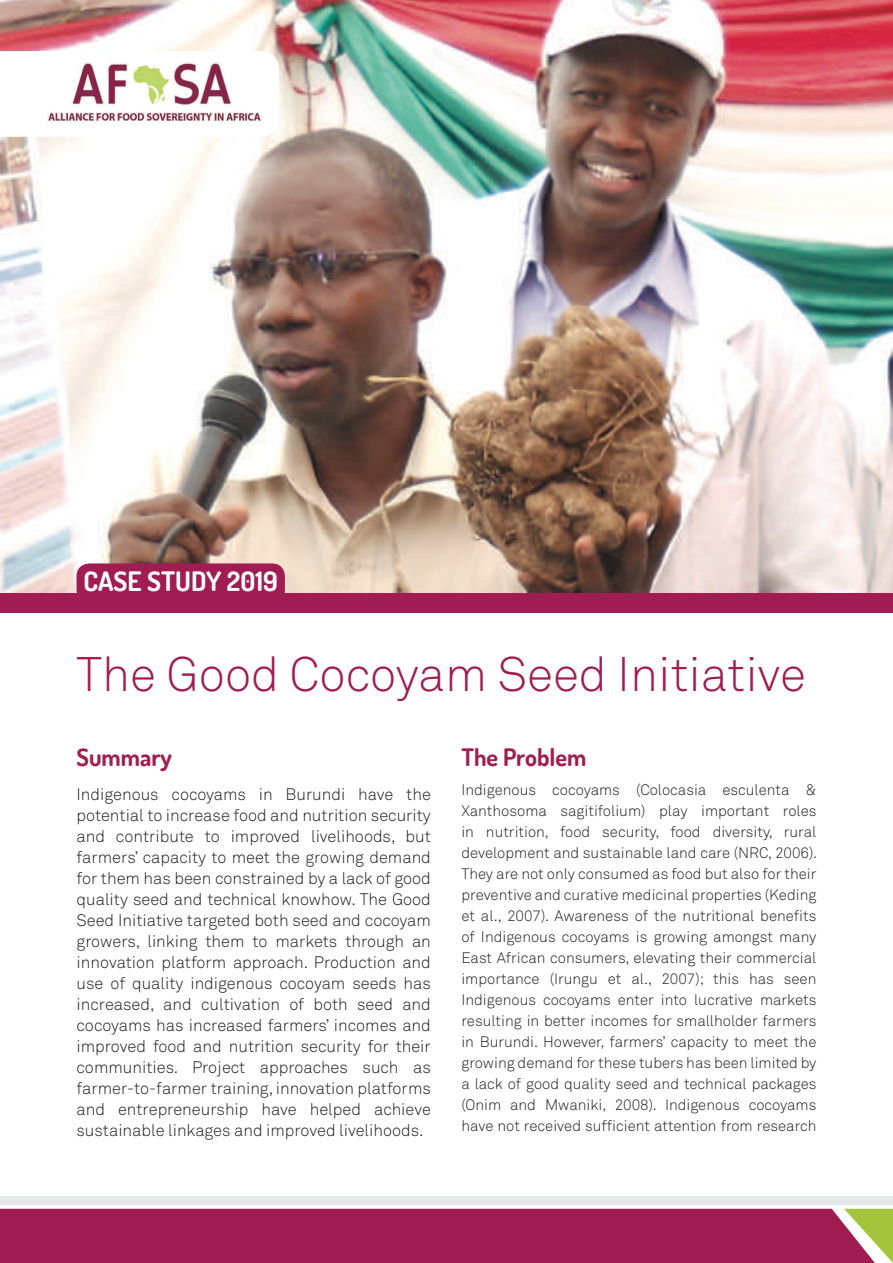
<style>
.page{position:relative;width:893px;height:1263px;background:#fff}
.page>*{position:absolute;margin:0;border:0;box-sizing:border-box;transform-origin:0 0}
.t1{font:300 48px "Akkurat";color:#a11c52}
.t2{font:700 26.7px "Dosis";color:#fff}
.t3{font:700 24px "Dosis";color:#a11c52}
.t4{font:300 16.5px/21px "Akkurat";color:#231f20;text-align:justify}
.t5{font:300 15px/21px "Akkurat";color:#231f20;text-align:justify}
</style>
<div class="page">
<div style="left:0;top:1209px;width:844px;height:54px;background:#a11c52"></div>
<svg style="left:844px;top:1209px;width:49px;height:54px"></svg>
<div style="left:0;top:1196px;width:893px;height:8px;background:#e6e7e9"></div>
<img style="left:0;top:0;width:893px;height:593px">
<svg style="left:0;top:51px;width:279px;height:86px"></svg>
<div style="left:40px;top:57px;width:225px;height:73px;background:#fff;border-radius:9px"></div>
<img style="left:43px;top:58px;width:219px;height:72px">
<div style="left:0;top:593px;width:893px;height:19px;background:#a11c52"></div>
<div style="left:77px;top:563px;width:208px;height:40px;background:#a11c52;border-radius:13px"></div>
<h2 class="t2" style="left:84px;top:563px;width:196px">CASE STUDY 2019</h2>
<h1 class="t1" style="left:77px;top:645px;width:731px">The Good Cocoyam Seed Initiative</h1>
<h3 class="t3" style="left:77px;top:741px;width:97px">Summary</h3>
<p class="t4" style="left:77px;top:784px;width:356px">Indigenous cocoyams in Burundi have the potential to increase food and nutrition security and contribute to improved livelihoods, but farmers’ capacity to meet the growing demand for them has been constrained by a lack of good quality seed and technical knowhow. The Good Seed Initiative targeted both seed and cocoyam growers, linking them to markets through an innovation platform approach. Production and use of quality indigenous cocoyam seeds has increased, and cultivation of both seed and cocoyams has increased farmers’ incomes and improved food and nutrition security for their communities. Project approaches such as farmer-to-farmer training, innovation platforms and entrepreneurship have helped achieve sustainable linkages and improved livelihoods.</p>
<h3 class="t3" style="left:461px;top:741px;width:126px">The Problem</h3>
<p class="t5" style="left:461px;top:780px;width:357px">Indigenous cocoyams (Colocasia esculenta &amp; Xanthosoma sagitifolium) play important roles in nutrition, food security, food diversity, rural development and sustainable land care (NRC, 2006).<br>They are not only consumed as food but also for their preventive and curative medicinal properties (Keding et al., 2007). Awareness of the nutritional benefits of Indigenous cocoyams is growing amongst many East African consumers, elevating their commercial importance (Irungu et al., 2007); this has seen Indigenous cocoyams enter into lucrative markets resulting in better incomes for smallholder farmers in Burundi. However, farmers’ capacity to meet the growing demand for these tubers has been limited by a lack of good quality seed and technical packages (Onim and Mwaniki, 2008). Indigenous cocoyams have not received sufficient attention from research</p>
</div>
